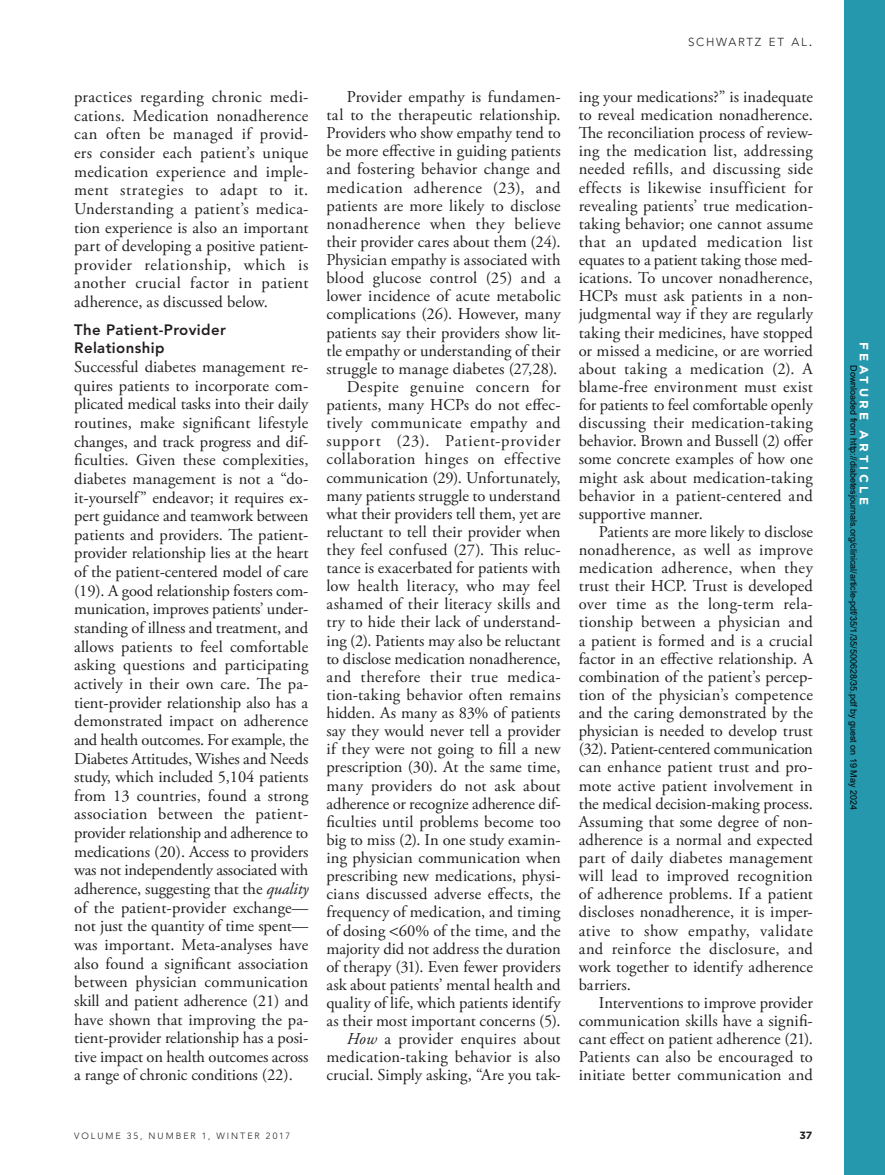
<style>
.page{position:relative;width:885px;height:1175px;background:#fff}
.page>*{position:absolute;margin:0;border:0;box-sizing:border-box;transform-origin:0 0}
.BODY_-_2nd_PARA{font:16.5px/18.1px "Adobe Garamond Pro";letter-spacing:.01em;color:#231f20;text-align:justify}
.BODY_-_1st_PARA{font:16.5px/18.6px "Adobe Garamond Pro";letter-spacing:-.005em;color:#231f20;text-align:justify}
.H1_-_BOLD{font:800 15px/18.6px "Avenir LT Std";letter-spacing:.025em;color:#231f20}
.t1{font:700 12px "Gotham";letter-spacing:.28em;color:#fff}
.t2{font:300 11.55px "Avenir LT Std";letter-spacing:.145em;color:#231f20}
.t3{font:700 10.5px "Gotham";color:#231f20}
.t4{font:9px "Arial";color:#000}
.t5{font:300 9px "Avenir LT Std";letter-spacing:.22em;color:#231f20}
.s1{font-size:16.5px}
.s2{font-style:italic}
</style>
<div class="page">
<div style="left:844px;top:0;width:40px;height:1174px;background:#2598ad"></div>
<p class="t2" style="left:688px;top:35px;width:126px">SCHWARTZ ET AL<span class="s1">.</span></p>
<p class="BODY_-_2nd_PARA" style="left:74px;top:88px;width:236px;line-height:18.6px">practices regarding chronic medi&shy;cations. Medication nonadherence can often be managed if provid&shy;ers consider each patient’s unique medication experience and imple&shy;ment strategies to adapt to it.<br>Understanding a patient’s medica&shy;tion experience is also an important part of developing a positive patient&shy;provider relationship, which is another crucial factor in patient adherence, as discussed below.</p>
<p class="H1_-_BOLD" style="left:74px;top:320px;width:153px">The Patient-Provider<br>Relationship</p>
<p class="BODY_-_1st_PARA" style="left:74px;top:358px;width:236px">Successful diabetes management re&shy;quires patients to incorporate com&shy;plicated medical tasks into their daily routines, make significant lifestyle changes, and track progress and dif&shy;ficulties. Given these complexities, diabetes management is not a “do&shy;it-yourself” endeavor; it requires ex&shy;pert guidance and teamwork between patients and providers. The patient&shy;provider relationship lies at the heart of the patient-centered model of care (19). A good relationship fosters com&shy;munication, improves patients’ under&shy;standing of illness and treatment, and allows patients to feel comfortable asking questions and participating actively in their own care. The pa&shy;tient-provider relationship also has a demonstrated impact on adherence and health outcomes. For example, the Diabetes Attitudes, Wishes and Needs study, which included 5,104 patients from 13 countries, found a strong association between the patient&shy;provider relationship and adherence to medications (20). Access to providers was not independently associated with adherence, suggesting that the <span class="s2">quality </span>of the patient-provider exchange— not just the quantity of time spent— was important. Meta-analyses have also found a significant association between physician communication skill and patient adherence (21) and have shown that improving the pa&shy;tient-provider relationship has a posi&shy;tive impact on health outcomes across a range of chronic conditions (22).</p>
<p class="BODY_-_2nd_PARA" style="left:326px;top:88px;width:236px;text-indent:20px">Provider empathy is fundamen&shy;tal to the therapeutic relationship.<br>Providers who show empathy tend to be more effective in guiding patients and fostering behavior change and medication adherence (23), and patients are more likely to disclose nonadherence when they believe their provider cares about them (24).<br>Physician empathy is associated with blood glucose control (25) and a lower incidence of acute metabolic complications (26). However, many patients say their providers show lit&shy;tle empathy or understanding of their struggle to manage diabetes (27,28).</p>
<p class="BODY_-_2nd_PARA" style="left:326px;top:378px;width:236px;text-indent:20px">Despite genuine concern for patients, many HCPs do not effec&shy;tively communicate empathy and support (23). Patient-provider collaboration hinges on effective communication (29). Unfortunately, many patients struggle to understand what their providers tell them, yet are reluctant to tell their provider when they feel confused (27). This reluc&shy;tance is exacerbated for patients with low health literacy, who may feel ashamed of their literacy skills and try to hide their lack of understand&shy;ing (2). Patients may also be reluctant to disclose medication nonadherence, and therefore their true medica&shy;tion-taking behavior often remains hidden. As many as 83% of patients say they would never tell a provider if they were not going to fill a new prescription (30). At the same time, many providers do not ask about adherence or recognize adherence dif&shy;ficulties until problems become too big to miss (2). In one study examin&shy;ing physician communication when prescribing new medications, physi&shy;cians discussed adverse effects, the frequency of medication, and timing of dosing 60% of the time, and the majority did not address the duration of therapy (31). Even fewer providers ask about patients’ mental health and quality of life, which patients identify as their most important concerns (5).</p>
<p class="BODY_-_2nd_PARA" style="left:326px;top:1030px;width:236px;text-indent:20px"><span class="s2">How</span> a provider enquires about medication-taking behavior is also crucial. Simply asking, “Are you tak-</p>
<p class="BODY_-_2nd_PARA" style="left:578px;top:88px;width:236px">ing your medications?” is inadequate to reveal medication nonadherence.<br>The reconciliation process of review&shy;ing the medication list, addressing needed refills, and discussing side effects is likewise insufficient for revealing patients’ true medication&shy;taking behavior; one cannot assume that an updated medication list equates to a patient taking those med&shy;ications. To uncover nonadherence, HCPs must ask patients in a non&shy;judgmental way if they are regularly taking their medicines, have stopped or missed a medicine, or are worried about taking a medication (2). A blame-free environment must exist for patients to feel comfortable openly discussing their medication-taking behavior. Brown and Bussell (2) offer some concrete examples of how one might ask about medication-taking behavior in a patient-centered and supportive manner.</p>
<p class="BODY_-_2nd_PARA" style="left:578px;top:523px;width:236px;text-indent:20px">Patients are more likely to disclose nonadherence, as well as improve medication adherence, when they trust their HCP. Trust is developed over time as the long-term rela&shy;tionship between a physician and a patient is formed and is a crucial factor in an effective relationship. A combination of the patient’s percep&shy;tion of the physician’s competence and the caring demonstrated by the physician is needed to develop trust (32). Patient-centered communication can enhance patient trust and pro&shy;mote active patient involvement in the medical decision-making process.<br>Assuming that some degree of non&shy;adherence is a normal and expected part of daily diabetes management will lead to improved recognition of adherence problems. If a patient discloses nonadherence, it is imper&shy;ative to show empathy, validate and reinforce the disclosure, and work together to identify adherence barriers.</p>
<p class="BODY_-_2nd_PARA" style="left:578px;top:994px;width:236px;text-indent:20px">Interventions to improve provider communication skills have a signifi&shy;cant effect on patient adherence (21).<br>Patients can also be encouraged to initiate better communication and</p>
<p class="t5" style="left:74px;top:1130px;width:217px">VOLUME 35, NUMBER 1, WINTER 2017</p>
<p class="t3" style="left:799px;top:1128px;width:14px">37</p>
<p class="t1" style="left:871px;top:342px;width:164px;rotate:90deg">FEATURE ARTICLE</p>
<p class="t4" style="left:856px;top:365px;width:445px;rotate:90deg">Downloaded from http://diabetesjournals.org/clinical/article-pdf/35/1/35/500628/35.pdf by guest on 19 May 2024</p>
</div>
